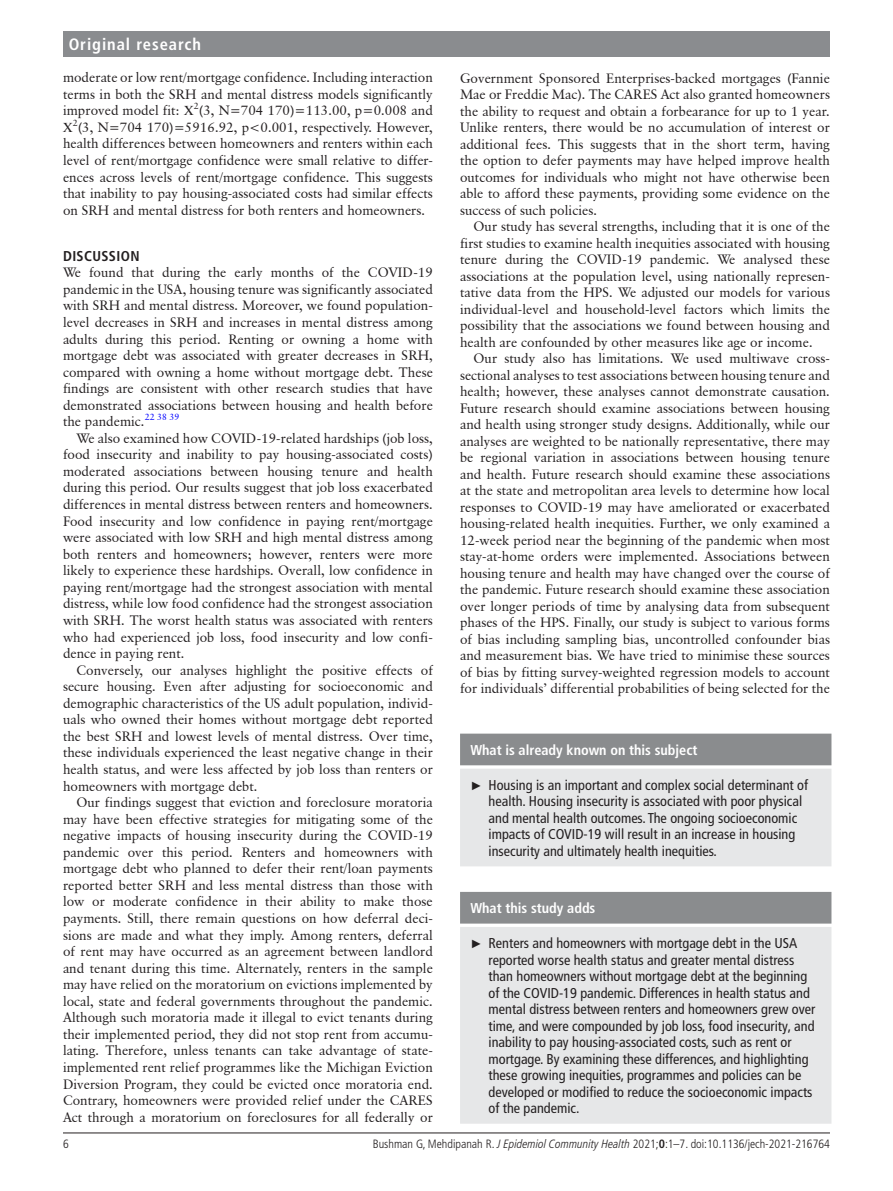
<style>
.page{position:relative;width:893px;height:1191px;background:#fff}
.page>*{position:absolute;margin:0;border:0;box-sizing:border-box;transform-origin:0 0}
.t1{font:700 condensed 16.5px "Frutiger LT Pro";letter-spacing:.055em;color:#fff}
.t2{font:condensed 14.25px/16.5px "Frutiger LT Pro";color:#231f20}
.t3{font:700 condensed 14.25px "Frutiger LT Pro";color:#fff}
.t4{font:700 condensed 14.25px "Frutiger LT Pro";letter-spacing:.025em;color:#231f20}
.t5{font:13.5px/16.5px "Classical Garamond BT";color:#231f20;text-align:justify}
.t6{font:300 condensed 12px "Frutiger LT Pro";color:#231f20}
.t7{font:9px "Classical Garamond BT";color:#00f}
.s1{font-family:"Arial";font-stretch:normal;font-size:12px}
.s2{font-style:italic}
.s3{font-weight:700}
</style>
<div class="page">
<hr style="left:63px;top:1132px;width:767px;height:1px;background:#231f20">
<div style="left:63px;top:31px;width:767px;height:25px;background:#8a8c8f"></div>
<div style="left:461px;top:734px;width:370px;height:30px;background:#8a8c8e"></div>
<div style="left:460px;top:733px;width:371px;height:32px;border:2px solid #8a8c8e"></div>
<div style="left:461px;top:769px;width:370px;height:96px;background:#e6e7e8"></div>
<div style="left:460px;top:768px;width:371px;height:98px;border:2px solid #e6e7e8"></div>
<div style="left:461px;top:892px;width:370px;height:31px;background:#8a8c8e"></div>
<div style="left:461px;top:927px;width:370px;height:196px;background:#e6e7e8"></div>
<p class="t1" style="left:69px;top:34px;width:134px">Original research</p>
<p class="t5" style="left:63px;top:69px;width:371px">moderate or low rent/mortgage confidence. Including interaction terms in both the SRH and mental distress models significantly improved model fit:</p>
<p class="t5" style="left:194px;top:102px;width:240px"><sup>2</sup>(3, N=704 170)=113.00, p=0.008 and</p>
<p class="t5" style="left:73px;top:119px;width:362px"><sup>2</sup>(3, N=704 170)=5916.92, p&lt;0.001, respectively. However,</p>
<p class="t5" style="left:63px;top:135px;width:371px">health differences between homeowners and renters within each</p>
<p class="t5" style="left:63px;top:152px;width:371px">level of rent/mortgage confidence were small relative to differ-</p>
<p class="t5" style="left:63px;top:168px;width:371px">ences across levels of rent/mortgage confidence. This suggests</p>
<p class="t5" style="left:63px;top:185px;width:371px">that inability to pay housing-associated costs had similar effects</p>
<p class="t5" style="left:63px;top:201px;width:364px">on SRH and mental distress for both renters and homeowners.</p>
<p class="t4" style="left:63px;top:247px;width:78px">DISCUSSION</p>
<p class="t5" style="left:63px;top:264px;width:371px">We found that during the early months of the COVID-19 pandemic in the USA, housing tenure was significantly associated with SRH and mental distress. Moreover, we found population&shy;level decreases in SRH and increases in mental distress among adults during this period. Renting or owning a home with mortgage debt was associated with greater decreases in SRH, compared with owning a home without mortgage debt. These findings are consistent with other research studies that have demonstrated associations between housing and health before the pandemic.</p>
<p class="t7" style="left:145px;top:411px;width:36px">22 38 39</p>
<p class="t5" style="left:63px;top:429px;width:371px;text-indent:14px">We also examined how COVID-19-related hardships (job loss, food insecurity and inability to pay housing-associated costs) moderated associations between housing tenure and health during this period. Our results suggest that job loss exacerbated differences in mental distress between renters and homeowners.<br>Food insecurity and low confidence in paying rent/mortgage were associated with low SRH and high mental distress among both renters and homeowners; however, renters were more likely to experience these hardships. Overall, low confidence in paying rent/mortgage had the strongest association with mental distress, while low food confidence had the strongest association with SRH. The worst health status was associated with renters who had experienced job loss, food insecurity and low confi&shy;dence in paying rent.</p>
<p class="t5" style="left:63px;top:661px;width:371px;text-indent:14px">Conversely, our analyses highlight the positive effects of secure housing. Even after adjusting for socioeconomic and demographic characteristics of the US adult population, individ&shy;uals who owned their homes without mortgage debt reported the best SRH and lowest levels of mental distress. Over time, these individuals experienced the least negative change in their health status, and were less affected by job loss than renters or homeowners with mortgage debt.</p>
<p class="t5" style="left:63px;top:794px;width:371px;text-indent:14px">Our findings suggest that eviction and foreclosure moratoria may have been effective strategies for mitigating some of the negative impacts of housing insecurity during the COVID-19 pandemic over this period. Renters and homeowners with mortgage debt who planned to defer their rent/loan payments reported better SRH and less mental distress than those with low or moderate confidence in their ability to make those payments. Still, there remain questions on how deferral deci&shy;sions are made and what they imply. Among renters, deferral of rent may have occurred as an agreement between landlord and tenant during this time. Alternately, renters in the sample may have relied on the moratorium on evictions implemented by local, state and federal governments throughout the pandemic.<br>Although such moratoria made it illegal to evict tenants during their implemented period, they did not stop rent from accumu&shy;lating. Therefore, unless tenants can take advantage of state&shy;implemented rent relief programmes like the Michigan Eviction Diversion Program, they could be evicted once moratoria end.<br>Contrary, homeowners were provided relief under the CARES Act through a moratorium on foreclosures for all federally or</p>
<p class="t5" style="left:460px;top:69px;width:371px">Government Sponsored Enterprises-backed mortgages (Fannie Mae or Freddie Mac). The CARES Act also granted homeowners the ability to request and obtain a forbearance for up to 1 year.<br>Unlike renters, there would be no accumulation of interest or additional fees. This suggests that in the short term, having the option to defer payments may have helped improve health outcomes for individuals who might not have otherwise been able to afford these payments, providing some evidence on the success of such policies.</p>
<p class="t5" style="left:460px;top:218px;width:371px;text-indent:14px">Our study has several strengths, including that it is one of the first studies to examine health inequities associated with housing tenure during the COVID-19 pandemic. We analysed these associations at the population level, using nationally represen&shy;tative data from the HPS. We adjusted our models for various individual-level and household-level factors which limits the possibility that the associations we found between housing and health are confounded by other measures like age or income.</p>
<p class="t5" style="left:460px;top:350px;width:371px;text-indent:14px">Our study also has limitations. We used multiwave cross&shy;sectional analyses to test associations between housing tenure and health; however, these analyses cannot demonstrate causation.<br>Future research should examine associations between housing and health using stronger study designs. Additionally, while our analyses are weighted to be nationally representative, there may be regional variation in associations between housing tenure and health. Future research should examine these associations at the state and metropolitan area levels to determine how local responses to COVID-19 may have ameliorated or exacerbated housing-related health inequities. Further, we only examined a 12-week period near the beginning of the pandemic when most stay-at-home orders were implemented. Associations between housing tenure and health may have changed over the course of the pandemic. Future research should examine these association over longer periods of time by analysing data from subsequent phases of the HPS. Finally, our study is subject to various forms of bias including sampling bias, uncontrolled confounder bias and measurement bias. We have tried to minimise these sources of bias by fitting survey-weighted regression models to account for individuals’ differential probabilities of being selected for the</p>
<p class="t3" style="left:471px;top:741px;width:228px">What is already known on this subject</p>
<p class="t2" style="left:489px;top:776px;width:321px;text-indent:-18px"><span class="s1">►</span> Housing is an important and complex social determinant of health. Housing insecurity is associated with poor physical and mental health outcomes. The ongoing socioeconomic impacts of COVID-19 will result in an increase in housing insecurity and ultimately health inequities.</p>
<p class="t3" style="left:471px;top:899px;width:126px">What this study adds</p>
<p class="t2" style="left:489px;top:935px;width:328px;text-indent:-18px"><span class="s1">►</span> Renters and homeowners with mortgage debt in the USA reported worse health status and greater mental distress than homeowners without mortgage debt at the beginning of the COVID-19 pandemic. Differences in health status and mental distress between renters and homeowners grew over time, and were compounded by job loss, food insecurity, and inability to pay housing-associated costs, such as rent or mortgage. By examining these differences, and highlighting these growing inequities, programmes and policies can be developed or modified to reduce the socioeconomic impacts of the pandemic.</p>
<p class="t6" style="left:63px;top:1136px;width:7px">6</p>
<p class="t6" style="left:373px;top:1136px;width:459px">Bushman G, Mehdipanah R. <span class="s2">J Epidemiol Community Health</span> 2021;<span class="s3">0</span>:1–7. doi:10.1136/jech-2021-216764</p>
</div>
